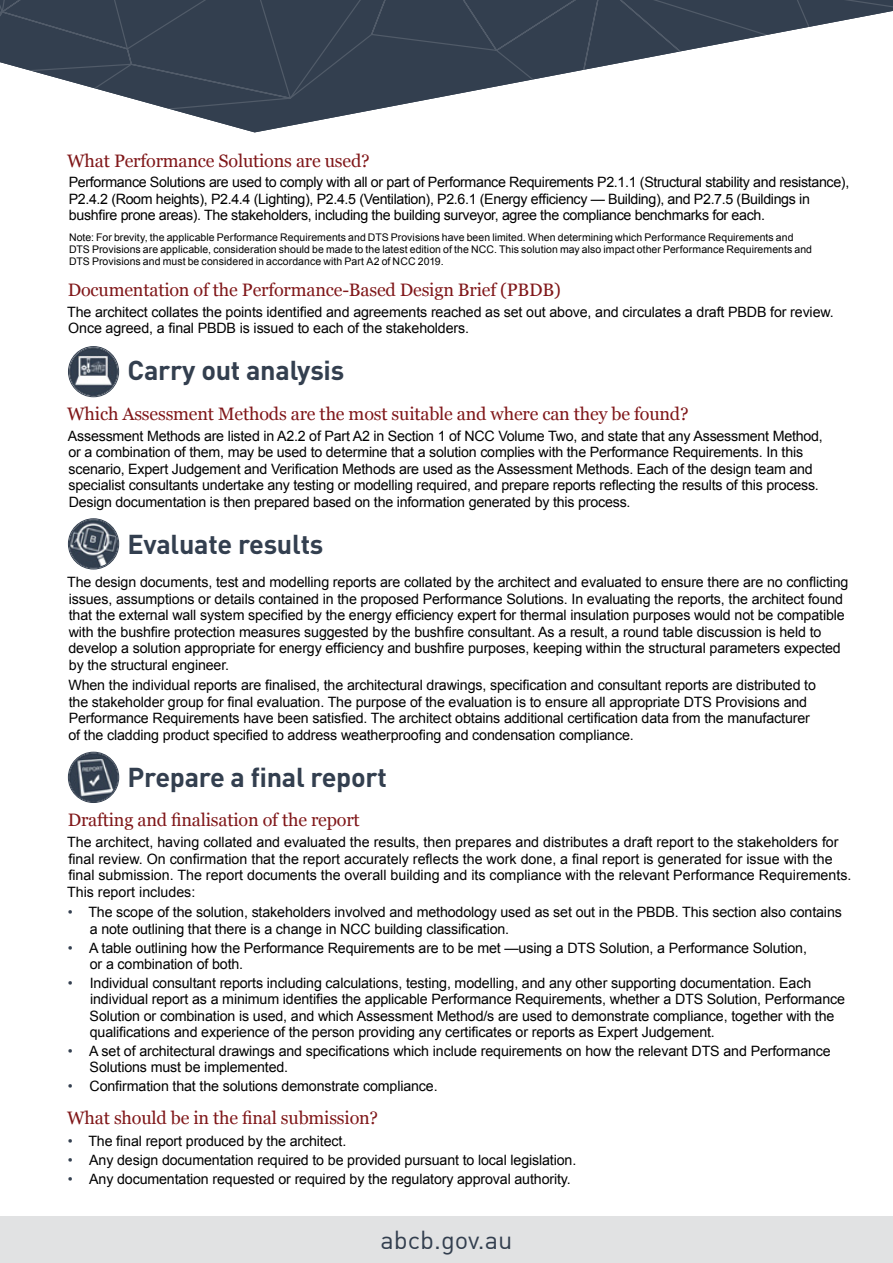
<style>
.page{position:relative;width:893px;height:1263px;background:#fff}
.page>*{position:absolute;margin:0;border:0;box-sizing:border-box;transform-origin:0 0}
.Heading_1{font:700 27px "DIN Pro";letter-spacing:-.01em;color:#333f4f}
.Text{font:25.5px "DIN";color:#333f4f}
.Heading_2{font:18px "Georgia";letter-spacing:-.01em;color:#801719}
.List_Paragraph{font:14.25px/16.5px "Arial";letter-spacing:-.01em;color:#000}
.Footnotes{font:10.5px/12px "Arial";letter-spacing:.005em;color:#000}
.s1{color:#333f4f}
</style>
<div class="page">
<img style="left:70px;top:348px;width:47px;height:47px;border-radius:24px">
<div style="left:68px;top:346px;width:51px;height:51px;border:1px solid #333f4f;border-radius:50%"></div>
<div style="left:69px;top:348px;width:49px;height:48px;border:1px solid #333f4f;border-radius:50%"></div>
<div style="left:0;top:1216px;width:893px;height:47px;background:#e1e2e3"></div>
<svg style="left:0;top:0;width:893px;height:132px"></svg>
<img style="left:70px;top:520px;width:48px;height:48px;border-radius:24px">
<div style="left:68px;top:518px;width:51px;height:51px;border:1px solid #333f4f;border-radius:50%"></div>
<div style="left:69px;top:520px;width:49px;height:48px;border:1px solid #333f4f;border-radius:50%"></div>
<img style="left:69px;top:753px;width:49px;height:48px;border-radius:24px">
<div style="left:68px;top:752px;width:51px;height:51px;border:1px solid #333f4f;border-radius:50%"></div>
<div style="left:69px;top:753px;width:49px;height:49px;border:1px solid #333f4f;border-radius:50%"></div>
<p class="Heading_2" style="left:67px;top:147px;width:304px">What Performance Solutions are used?</p>
<p class="List_Paragraph" style="left:69px;top:174px;width:782px">Performance Solutions are used to comply with all or part of Performance Requirements P2.1.1 (Structural stability and resistance),<br>P2.4.2 (Room heights), P2.4.4 (Lighting), P2.4.5 (Ventilation), P2.6.1 (Energy efficiency — Building), and P2.7.5 (Buildings in bushfire prone areas). The stakeholders, including the building surveyor, agree the compliance benchmarks for each.</p>
<p class="Footnotes" style="left:69px;top:231px;width:745px">Note: For brevity, the applicable Performance Requirements and DTS Provisions have been limited. When determining which Performance Requirements and<br>DTS Provisions are applicable, consideration should be made to the latest edition of the NCC. This solution may also impact other Performance Requirements and<br>DTS Provisions and must be considered in accordance with Part A2 of NCC 2019.</p>
<p class="Heading_2" style="left:68px;top:277px;width:495px">Documentation of the Performance-Based Design Brief (PBDB)</p>
<p class="List_Paragraph" style="left:67px;top:304px;width:768px">The architect collates the points identified and agreements reached as set out above, and circulates a draft PBDB for review.<br>Once agreed, a final PBDB is issued to each of the stakeholders.</p>
<p class="Heading_1" style="left:128px;top:352px;width:218px">Carry out analysis</p>
<p class="Heading_2" style="left:67px;top:400px;width:623px">Which Assessment Methods are the most suitable and where can they be found?</p>
<p class="List_Paragraph" style="left:68px;top:427px;width:756px">Assessment Methods are listed in A2.2 of Part A2 in Section 1 of NCC Volume Two, and state that any Assessment Method, or a combination of them, may be used to determine that a solution complies with the Performance Requirements. In this scenario, Expert Judgement and Verification Methods are used as the Assessment Methods. Each of the design team and specialist consultants undertake any testing or modelling required, and prepare reports reflecting the results of this process.<br>Design documentation is then prepared based on the information generated by this process.</p>
<p class="Heading_1" style="left:128px;top:525px;width:197px">Evaluate results</p>
<p class="List_Paragraph" style="left:67px;top:574px;width:783px">The design documents, test and modelling reports are collated by the architect and evaluated to ensure there are no conflicting issues, assumptions or details contained in the proposed Performance Solutions. In evaluating the reports, the architect found that the external wall system specified by the energy efficiency expert for thermal insulation purposes would not be compatible with the bushfire protection measures suggested by the bushfire consultant. As a result, a round table discussion is held to develop a solution appropriate for energy efficiency and bushfire purposes, keeping within the structural parameters expected by the structural engineer.</p>
<p class="List_Paragraph" style="left:68px;top:677px;width:749px">When the individual reports are finalised, the architectural drawings, specification and consultant reports are distributed to the stakeholder group for final evaluation. The purpose of the evaluation is to ensure all appropriate DTS Provisions and Performance Requirements have been satisfied. The architect obtains additional certification data from the manufacturer of the cladding product specified to address weatherproofing and condensation compliance.</p>
<p class="Heading_1" style="left:128px;top:759px;width:261px">Prepare a final report</p>
<p class="Heading_2" style="left:68px;top:807px;width:294px">Drafting and finalisation of the report</p>
<p class="List_Paragraph" style="left:67px;top:834px;width:786px">The architect, having collated and evaluated the results, then prepares and distributes a draft report to the stakeholders for final review. On confirmation that the report accurately reflects the work done, a final report is generated for issue with the final submission. The report documents the overall building and its compliance with the relevant Performance Requirements.<br>This report includes:</p>
<p class="List_Paragraph" style="left:90px;top:904px;width:754px;text-indent:-22px"><span class="s1">•</span> The scope of the solution, stakeholders involved and methodology used as set out in the PBDB. This section also contains a note outlining that there is a change in NCC building classification.</p>
<p class="List_Paragraph" style="left:90px;top:939px;width:719px;text-indent:-22px"><span class="s1">•</span> A table outlining how the Performance Requirements are to be met —using a DTS Solution, a Performance Solution, or a combination of both.</p>
<p class="List_Paragraph" style="left:90px;top:974px;width:757px;text-indent:-22px"><span class="s1">•</span> Individual consultant reports including calculations, testing, modelling, and any other supporting documentation. Each individual report as a minimum identifies the applicable Performance Requirements, whether a DTS Solution, Performance Solution or combination is used, and which Assessment Method/s are used to demonstrate compliance, together with the qualifications and experience of the person providing any certificates or reports as Expert Judgement.</p>
<p class="List_Paragraph" style="left:90px;top:1043px;width:743px;text-indent:-22px"><span class="s1">•</span> A set of architectural drawings and specifications which include requirements on how the relevant DTS and Performance<br>Solutions must be implemented.</p>
<p class="List_Paragraph" style="left:68px;top:1078px;width:371px"><span class="s1">•</span> Confirmation that the solutions demonstrate compliance.</p>
<p class="Heading_2" style="left:67px;top:1105px;width:313px">What should be in the final submission?</p>
<p class="List_Paragraph" style="left:68px;top:1133px;width:280px"><span class="s1">•</span> The final report produced by the architect.</p>
<p class="List_Paragraph" style="left:68px;top:1152px;width:510px"><span class="s1">•</span> Any design documentation required to be provided pursuant to local legislation.</p>
<p class="List_Paragraph" style="left:68px;top:1170px;width:504px"><span class="s1">•</span> Any documentation requested or required by the regulatory approval authority.</p>
<p class="Text" style="left:380px;top:1223px;width:133px">abcb.gov.au</p>
</div>
